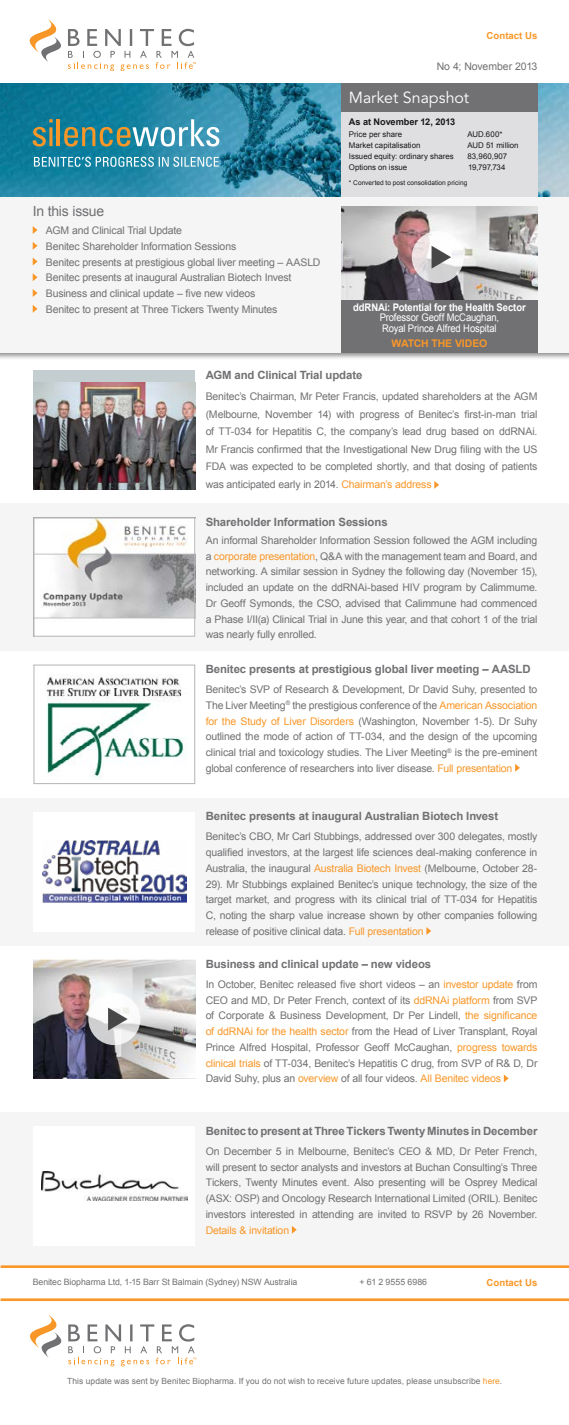
<style>
.page{position:relative;width:569px;height:1425px;background:#fff}
.page>*{position:absolute;margin:0;border:0;box-sizing:border-box;transform-origin:0 0}
.t1{font:16.01px "Avenir";letter-spacing:-.005em;color:#fff}
.t2{font:14px "Arial";letter-spacing:-.015em;color:#717073}
.t3{font:700 11.38px "Arial";letter-spacing:-.01em;color:#717073}
.t4{font:10.5px/15.8px "Arial";letter-spacing:-.015em;color:#717073;text-align:justify}
.t5{font:10.5px/10.4px "Arial";letter-spacing:-.015em;color:#fff;scale:.9 1}
.t6{font:700 10.5px "Arial";letter-spacing:-.01em;color:#fff;scale:.9 1}
.t7{font:10.5px "Arial";letter-spacing:-.015em;color:#f89728}
.t8{font:700 10.5px "Arial";letter-spacing:-.02em;color:#f89728}
.t9{font:700 9.62px "Arial";color:#f89728}
.t10{font:700 9.19px "Arial";color:#1a1a1a}
.t11{font:8.75px "Arial";letter-spacing:-.01em;color:#717073}
.t12{font:8.49px "Arial";letter-spacing:.005em;color:#717073}
.t13{font:7.88px "Arial";color:#1a1a1a}
.t14{font:6.56px "Arial";letter-spacing:.01em;color:#1a1a1a}
.s1{color:#f89728}
</style>
<div class="page">
<div style="left:0;top:503px;width:568px;height:147px;background:#f5f5f5"></div>
<div style="left:0;top:798px;width:568px;height:147px;background:#f5f5f5"></div>
<div style="left:0;top:1112px;width:568px;height:153px;background:#f5f5f5"></div>
<div style="left:0;top:334px;width:569px;height:26px;background:#000;opacity:.45"></div>
<div style="left:0;top:196px;width:568px;height:157px;background:#f5f5f5"></div>
<img style="left:0;top:83px;width:341px;height:113px">
<img style="left:537px;top:83px;width:31px;height:113px">
<svg style="left:30px;top:1314px;width:166px;height:52px"></svg>
<hr style="left:1px;top:1265px;width:568px;height:3px;background:#f89728">
<hr style="left:1px;top:1298px;width:568px;height:3px;background:#f89728">
<svg style="left:34px;top:157px;width:185px;height:10px;background:#67aec3"></svg>
<svg style="left:434px;top:481px;width:5px;height:8px"></svg>
<svg style="left:33px;top:119px;width:20px;height:27px"></svg>
<hr style="left:57px;top:119px;width:3px;height:27px;background:#f89728">
<svg style="left:64px;top:119px;width:155px;height:27px;background:#5f9ca4"></svg>
<div style="left:34px;top:370px;width:161px;height:120px;background:#c4ced0"></div>
<img style="left:34px;top:383px;width:161px;height:107px">
<img style="left:36px;top:519px;width:157px;height:100px">
<div style="left:34px;top:517px;width:161px;height:119px;border:1px solid #b3b3b6"></div>
<svg style="left:515px;top:764px;width:5px;height:8px"></svg>
<img style="left:46px;top:674px;width:142px;height:104px">
<div style="left:34px;top:664px;width:161px;height:120px;border:1px solid #b3b3b6"></div>
<svg style="left:426px;top:927px;width:5px;height:8px"></svg>
<div style="left:34px;top:812px;width:161px;height:119px;background:#fff"></div>
<img style="left:43px;top:840px;width:143px;height:62px">
<svg style="left:504px;top:1074px;width:4px;height:8px"></svg>
<img style="left:34px;top:959px;width:161px;height:119px">
<svg style="left:292px;top:1226px;width:5px;height:7px"></svg>
<div style="left:34px;top:1126px;width:161px;height:120px;background:#fff"></div>
<img style="left:41px;top:1171px;width:146px;height:30px">
<svg style="left:33px;top:226px;width:5px;height:8px"></svg>
<svg style="left:33px;top:242px;width:5px;height:8px"></svg>
<svg style="left:33px;top:258px;width:5px;height:7px"></svg>
<svg style="left:33px;top:273px;width:5px;height:8px"></svg>
<svg style="left:33px;top:289px;width:5px;height:8px"></svg>
<svg style="left:33px;top:305px;width:5px;height:8px"></svg>
<div style="left:341px;top:216px;width:196px;height:137px;background:#717073"></div>
<img style="left:341px;top:206px;width:196px;height:93px">
<svg style="left:412px;top:231px;width:52px;height:52px"></svg>
<svg style="left:419px;top:242px;width:32px;height:30px"></svg>
<div style="left:341px;top:110px;width:196px;height:86px;background:#dfdee0"></div>
<div style="left:341px;top:83px;width:196px;height:28px;background:#717073"></div>
<svg style="left:29px;top:19px;width:167px;height:52px"></svg>
<svg style="left:88px;top:993px;width:52px;height:52px"></svg>
<svg style="left:96px;top:1004px;width:32px;height:30px"></svg>
<p class="t9" style="left:486px;top:29px;width:52px">Contact Us</p>
<p class="t4" style="left:437px;top:59px;width:102px">No 4; November 2013</p>
<h1 class="t1" style="left:349px;top:88px;width:122px">Market Snapshot</h1>
<h2 class="t2" style="left:33px;top:202px;width:73px">In this issue</h2>
<p class="t4" style="left:46px;top:222px;width:276px;text-align:left">AGM and Clinical Trial Update<br>Benitec Shareholder Information Sessions<br>Benitec presents at prestigious global liver meeting – AASLD Benitec presents at inaugural Australian Biotech Invest Business and clinical update – five new videos<br>Benitec to present at Three Tickers Twenty Minutes</p>
<p class="t10" style="left:349px;top:116px;width:108px">As at November 12, 2013</p>
<p class="t13" style="left:349px;top:129px;width:55px">Price per share</p>
<p class="t13" style="left:467px;top:129px;width:37px">AUD.600*</p>
<p class="t13" style="left:349px;top:140px;width:73px">Market capitalisation</p>
<p class="t13" style="left:467px;top:140px;width:53px">AUD 51 million</p>
<p class="t13" style="left:349px;top:151px;width:106px">Issued equity: ordinary shares</p>
<p class="t13" style="left:467px;top:151px;width:41px">83,960,907</p>
<p class="t13" style="left:349px;top:162px;width:60px">Options on issue</p>
<p class="t13" style="left:468px;top:162px;width:39px">19,797,734</p>
<p class="t14" style="left:349px;top:178px;width:120px">* Converted to post consolidation pricing</p>
<p class="t6" style="left:353px;top:300px;width:193px">ddRNAi: Potential for the Health Sector</p>
<p class="t5" style="left:380px;top:312px;width:134px">Professor Geoff McCaughan,<br>Royal Prince Alfred Hospital</p>
<p class="t8" style="left:391px;top:337px;width:97px">WATCH THE VIDEO</p>
<p class="t3" style="left:206px;top:367px;width:158px">AGM and Clinical Trial update</p>
<p class="t4" style="left:206px;top:388px;width:333px;line-height:17.5px">Benitec’s Chairman, Mr Peter Francis, updated shareholders at the AGM (Melbourne, November 14) with progress of Benitec’s first-in-man trial of TT-034 for Hepatitis C, the company’s lead drug based on ddRNAi.<br>Mr Francis confirmed that the Investigational New Drug filing with the US FDA was expected to be completed shortly, and that dosing of patients was anticipated early in 2014. <span class="s1">Chairman’s address</span></p>
<p class="t3" style="left:206px;top:514px;width:183px">Shareholder Information Sessions</p>
<p class="t4" style="left:206px;top:532px;width:333px">An informal Shareholder Information Session followed the AGM including a <span class="s1">corporate presentation</span>, Q&amp;A with the management team and Board, and networking. A similar session in Sydney the following day (November 15), included an update on the ddRNAi-based HIV program by Calimmume.<br>Dr Geoff Symonds, the CSO, advised that Calimmune had commenced a Phase I/II(a) Clinical Trial in June this year, and that cohort 1 of the trial was nearly fully enrolled.</p>
<p class="t3" style="left:206px;top:661px;width:326px">Benitec presents at prestigious global liver meeting – AASLD</p>
<p class="t4" style="left:206px;top:681px;width:333px">Benitec’s SVP of Research &amp; Development, Dr David Suhy, presented to The Liver Meeting<sup>®</sup> the prestigious conference of the <span class="s1">American Association for the Study of Liver Disorders</span> (Washington, November 1-5). Dr Suhy outlined the mode of action of TT-034, and the design of the upcoming clinical trial and toxicology studies. The Liver Meeting<sup>®</sup> is the pre-eminent global conference of researchers into liver disease. <span class="s1">Full presentation</span></p>
<p class="t3" style="left:206px;top:809px;width:294px">Benitec presents at inaugural Australian Biotech Invest</p>
<p class="t4" style="left:206px;top:829px;width:333px">Benitec’s CBO, Mr Carl Stubbings, addressed over 300 delegates, mostly qualified investors, at the largest life sciences deal-making conference in Australia, the inaugural <span class="s1">Australia Biotech Invest</span> (Melbourne, October 28- 29). Mr Stubbings explained Benitec’s unique technology, the size of the target market, and progress with its clinical trial of TT-034 for Hepatitis C, noting the sharp value increase shown by other companies following release of positive clinical data. <span class="s1">Full presentation</span></p>
<p class="t3" style="left:206px;top:956px;width:227px">Business and clinical update – new videos</p>
<p class="t4" style="left:206px;top:976px;width:333px">In October, Benitec released five short videos – an <span class="s1">investor update</span> from CEO and MD, Dr Peter French, context of its <span class="s1">ddRNAi platform</span> from SVP of Corporate &amp; Business Development, Dr Per Lindell, <span class="s1">the significance of ddRNAi for the health sector</span> from the Head of Liver Transplant, Royal Prince Alfred Hospital, Professor Geoff McCaughan, <span class="s1">progress towards clinical trials</span> of TT-034, Benitec’s Hepatitis C drug, from SVP of R&amp; D, Dr David Suhy, plus an <span class="s1">overview</span> of all four videos. <span class="s1">All Benitec videos</span></p>
<p class="t3" style="left:206px;top:1123px;width:333px">Benitec to present at Three Tickers Twenty Minutes in December</p>
<p class="t4" style="left:206px;top:1143px;width:333px">On December 5 in Melbourne, Benitec’s CEO &amp; MD, Dr Peter French, will present to sector analysts and investors at Buchan Consulting’s Three Tickers, Twenty Minutes event. Also presenting will be Osprey Medical (ASX: OSP) and Oncology Research International Limited (ORIL). Benitec investors interested in attending are invited to RSVP by 26 November.</p>
<p class="t7" style="left:206px;top:1223px;width:85px">Details &amp; invitation</p>
<p class="t11" style="left:33px;top:1276px;width:266px">Benitec Biopharma Ltd, 1-15 Barr St Balmain (Sydney) NSW Australia</p>
<p class="t11" style="left:359px;top:1276px;width:69px">+ 61 2 9555 6986</p>
<p class="t9" style="left:486px;top:1276px;width:52px">Contact Us</p>
<p class="t12" style="left:67px;top:1375px;width:436px">This update was sent by Benitec Biopharma. If you do not wish to receive future updates, please unsubscribe <span class="s1">here</span>.</p>
</div>
